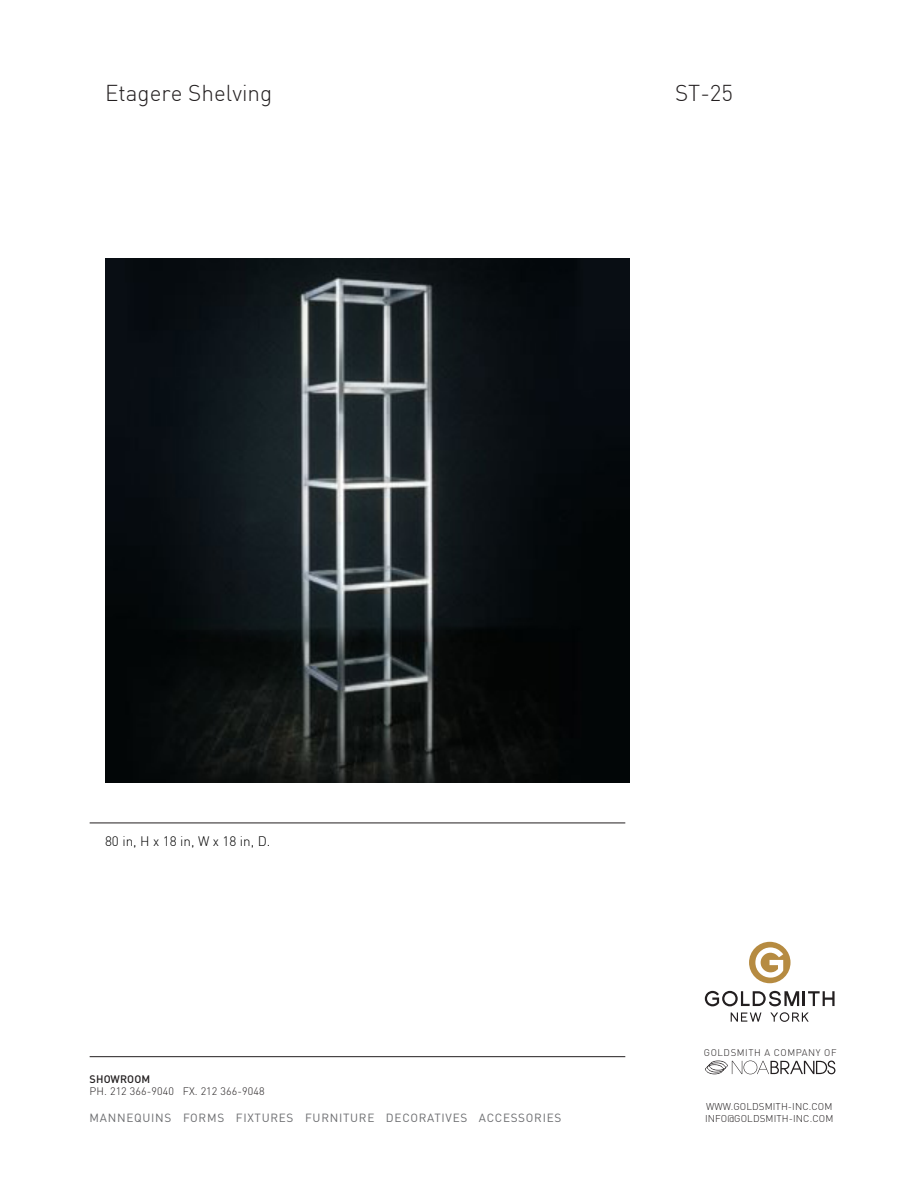
<style>
.page{position:relative;width:918px;height:1188px;background:#fff}
.page>*{position:absolute;margin:0;border:0;box-sizing:border-box;transform-origin:0 0}
.t1{font:300 22.5px "DIN Pro";color:#231f20}
.t2{font:300 13.5px "DIN Pro";color:#000}
.t3{font:11.7px "DIN";letter-spacing:.06em;color:#6c6d70}
.t4{font:300 10.8px "DIN";letter-spacing:.01em;color:#231f20}
.t5{font:500 10.8px "DIN";letter-spacing:.01em;color:#231f20}
.t6{font:300 9.75px "DIN";letter-spacing:.01em;color:#231f20}
.t7{font:300 9.6px "DIN";letter-spacing:.06em;color:#231f20}
</style>
<div class="page">
<hr style="left:90px;top:823px;width:535px;height:1px;background:#231f20">
<hr style="left:90px;top:1056px;width:535px;height:1px;background:#231f20">
<div style="left:749px;top:942px;width:42px;height:41px;background:#b68b41;border-radius:50%"></div>
<svg style="left:705px;top:991px;width:130px;height:15px"></svg>
<svg style="left:731px;top:1013px;width:30px;height:9px"></svg>
<svg style="left:770px;top:1012px;width:39px;height:10px"></svg>
<svg style="left:755px;top:947px;width:28px;height:31px"></svg>
<svg style="left:705px;top:1061px;width:130px;height:13px"></svg>
<img style="left:105px;top:258px;width:525px;height:525px">
<h1 class="t1" style="left:105px;top:83px;width:169px">Etagere Shelving</h1>
<h1 class="t1" style="left:675px;top:83px;width:60px">ST-25</h1>
<p class="t2" style="left:105px;top:836px;width:167px">80 in, H x 18 in, W x 18 in, D.</p>
<p class="t5" style="left:90px;top:1072px;width:62px">SHOWROOM</p>
<p class="t4" style="left:90px;top:1085px;width:177px">PH. 212 366-9040 FX. 212 366-9048</p>
<p class="t3" style="left:90px;top:1110px;width:473px">MANNEQUINS FORMS FIXTURES FURNITURE DECORATIVES ACCESSORIES</p>
<p class="t7" style="left:704px;top:1047px;width:134px">GOLDSMITH A COMPANY OF</p>
<p class="t6" style="left:706px;top:1100px;width:128px">WWW.GOLDSMITH-INC.COM</p>
<p class="t6" style="left:705px;top:1112px;width:130px">INFO@GOLDSMITH-INC.COM</p>
</div>
